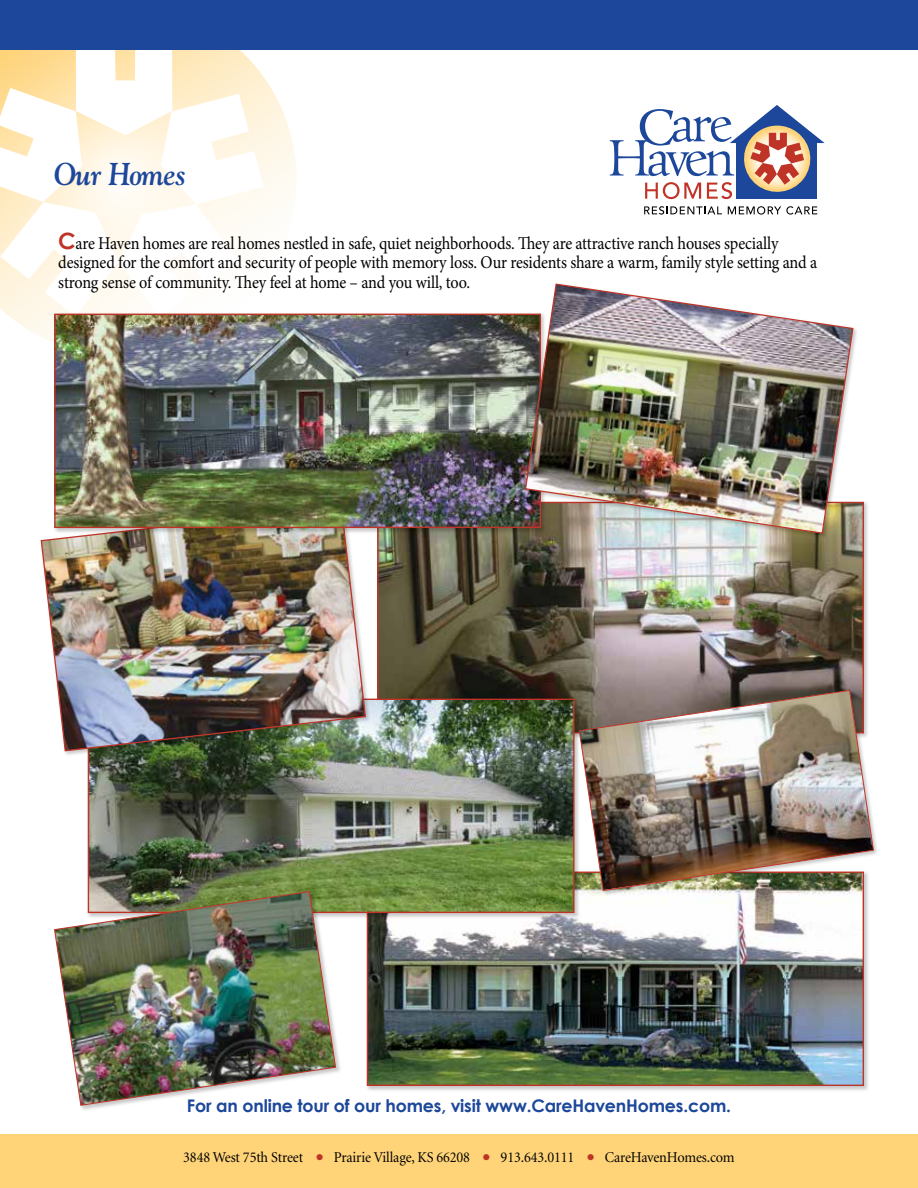
<style>
.page{position:relative;width:918px;height:1188px;background:#fff}
.page>*{position:absolute;margin:0;border:0;box-sizing:border-box;transform-origin:0 0}
.t1{font:italic 700 31.5px "Goudy";letter-spacing:-.02em;color:#1c479a;scale:.9 1}
.t2{font:18px/19.5px "Minion Pro";letter-spacing:-.01em;color:#000;scale:.9 1}
.t3{font:700 17.4px "Century Gothic";letter-spacing:-.01em;color:#1c479a}
.t4{font:15px "Minion";letter-spacing:-.01em;color:#000;scale:.95 1}
.s1{font-family:"Century Gothic";font-weight:700;font-size:22.5px;color:#bf3427}
.s2{color:#bf3427}
</style>
<div class="page">
<img style="left:379px;top:504px;width:483px;height:193px">
<div style="left:366px;top:870px;width:503px;height:222px;background:#000;opacity:.22"></div>
<img style="left:369px;top:897px;width:493px;height:187px">
<svg style="left:12px;top:49px;width:285px;height:293px"></svg>
<svg style="left:0;top:49px;width:264px;height:269px"></svg>
<div style="left:0;top:0;width:918px;height:49px;background:#1c479a"></div>
<div style="left:0;top:1134px;width:918px;height:54px;background:#ffd478"></div>
<svg style="left:610px;top:105px;width:215px;height:94px"></svg>
<svg style="left:644px;top:206px;width:78px;height:9px"></svg>
<svg style="left:728px;top:206px;width:89px;height:9px"></svg>
<div style="left:87px;top:697px;width:493px;height:222px;background:#000;opacity:.22"></div>
<img style="left:90px;top:701px;width:483px;height:210px">
<div style="left:39px;top:505px;width:333px;height:252px;background:#000;opacity:.22"></div>
<img style="left:40px;top:505px;width:327px;height:247px">
<div style="left:53px;top:890px;width:289px;height:221px;background:#000;opacity:.22"></div>
<img style="left:53px;top:890px;width:284px;height:216px">
<div style="left:578px;top:689px;width:302px;height:208px;background:#000;opacity:.22"></div>
<img style="left:578px;top:689px;width:296px;height:202px">
<div style="left:53px;top:312px;width:494px;height:222px;background:#000;opacity:.22"></div>
<img style="left:56px;top:316px;width:468px;height:210px">
<div style="left:54px;top:314px;width:487px;height:214px;border:1px solid #bf3427"></div>
<div style="left:524px;top:282px;width:335px;height:257px;background:#000;opacity:.22"></div>
<img style="left:524px;top:283px;width:330px;height:252px">
<h1 class="t1" style="left:54px;top:154px;width:149px">Our Homes</h1>
<p class="t2" style="left:58px;top:233px;width:845px"><span class="s1">C</span>are Haven homes are real homes nestled in safe, quiet neighborhoods. They are attractive ranch houses specially designed for the comfort and security of people with memory loss. Our residents share a warm, family style setting and a strong sense of community. They feel at home – and you will, too.</p>
<p class="t3" style="left:187px;top:1095px;width:546px">For an online tour of our homes, visit www.CareHavenHomes.com.</p>
<p class="t4" style="left:183px;top:1150px;width:582px">3848 West 75th Street <span class="s2">●</span> Prairie Village, KS 66208 <span class="s2">●</span> 913.643.0111 <span class="s2">●</span> CareHavenHomes.com</p>
</div>
